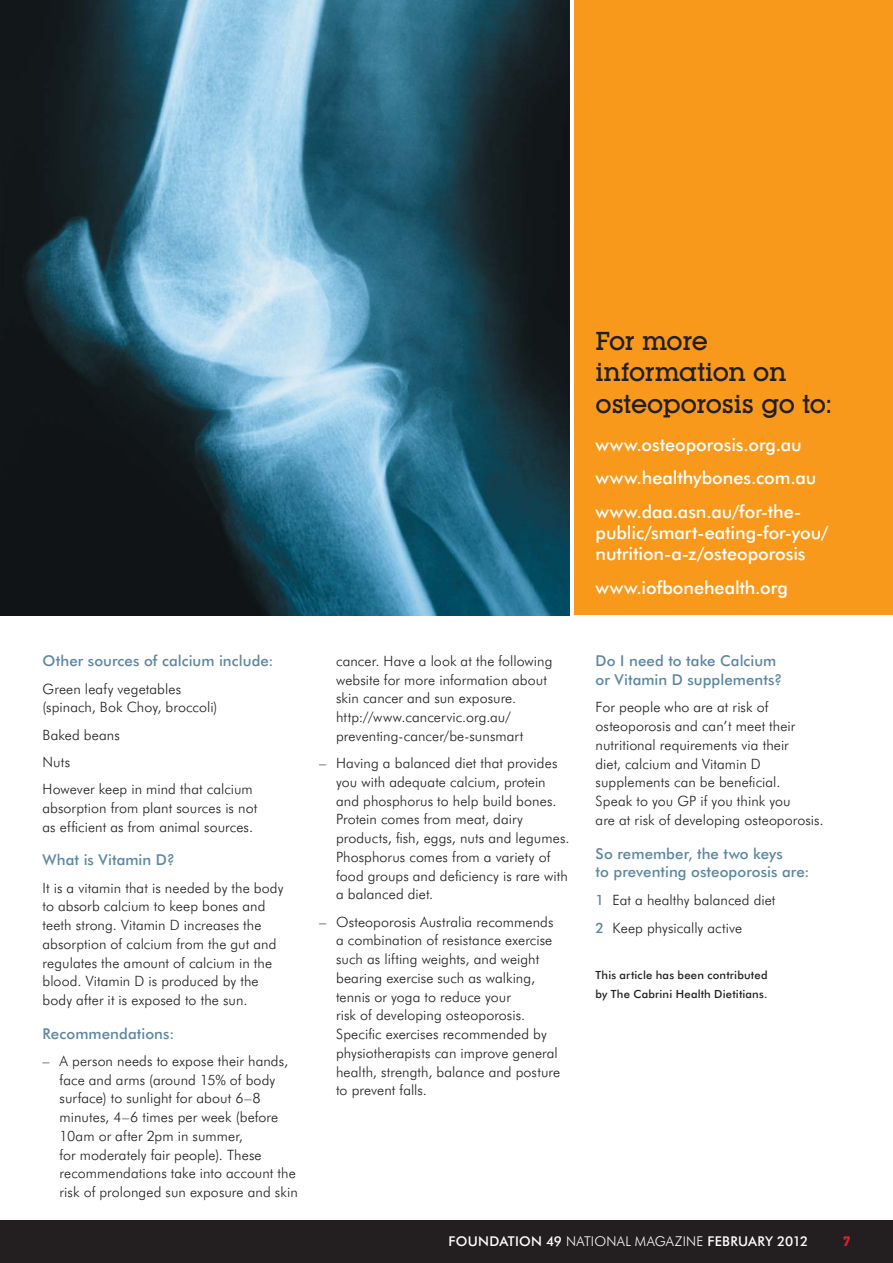
<style>
.page{position:relative;width:893px;height:1263px;background:#fff}
.page>*{position:absolute;margin:0;border:0;box-sizing:border-box;transform-origin:0 0}
.t1{font:500 25.5px/31.5px "Lubalin Graph IT Cby BT";letter-spacing:-.015em;color:#231f20}
.t2{font:500 18px/33.8px "Futura BT";letter-spacing:-.005em;color:#fff}
.t3{font:500 15px/18.8px "Futura BT";letter-spacing:.005em;color:#5d87a1}
.t4{font:300 14.25px/18.8px "Futura BT";letter-spacing:.005em;color:#231f20}
.t5{font:500 13.5px "Futura BT";letter-spacing:.015em;color:#fff}
.t6{font:700 13.5px "Lubalin Graph IT Cby BT";color:#d82231}
.t7{font:500 11.25px/18.8px "Futura BT";letter-spacing:.015em;color:#231f20}
.s1{font-weight:500;color:#5d87a1}
.s2{font-weight:300}
</style>
<div class="page">
<img style="left:0;top:0;width:570px;height:615px">
<div style="left:0;top:1220px;width:892px;height:43px;background:#231f20"></div>
<div style="left:574px;top:0;width:318px;height:615px;background:#f8991c"></div>
<h1 class="t1" style="left:595px;top:328px;width:238px">For more information on osteoporosis go to:</h1>
<p class="t2" style="left:595px;top:429px;width:222px">www.osteoporosis.org.au www.healthybones.com.au www.daa.asn.au/for-the-</p>
<p class="t2" style="left:595px;top:523px;width:234px;line-height:21px">public/smart-eating-for-you/ nutrition-a-z/osteoporosis</p>
<p class="t2" style="left:595px;top:572px;width:194px">www.iofbonehealth.org</p>
<p class="t3" style="left:43px;top:653px;width:232px">Other sources of calcium include:</p>
<p class="t4" style="left:43px;top:680px;width:176px">Green leafy vegetables (spinach, Bok Choy, broccoli)</p>
<p class="t4" style="left:43px;top:722px;width:212px;line-height:27.3px">Baked beans<br>Nuts<br>However keep in mind that calcium</p>
<p class="t4" style="left:43px;top:799px;width:216px">absorption from plant sources is not as efficient as from animal sources.</p>
<p class="t3" style="left:43px;top:852px;width:134px">What is Vitamin D?</p>
<p class="t4" style="left:43px;top:879px;width:242px">It is a vitamin that is needed by the body to absorb calcium to keep bones and teeth strong. Vitamin D increases the absorption of calcium from the gut and regulates the amount of calcium in the blood. Vitamin D is produced by the body after it is exposed to the sun.</p>
<p class="t3" style="left:43px;top:1025px;width:133px">Recommendations:</p>
<p class="t4" style="left:60px;top:1052px;width:240px;text-indent:-17px">– A person needs to expose their hands, face and arms (around 15% of body surface) to sunlight for about 6–8 minutes, 4–6 times per week (before 10am or after 2pm in summer,<br>for moderately fair people). These recommendations take into account the risk of prolonged sun exposure and skin</p>
<p class="t4" style="left:336px;top:652px;width:218px">cancer. Have a look at the following website for more information about skin cancer and sun exposure. http://www.cancervic.org.au/ preventing-cancer/be-sunsmart</p>
<p class="t4" style="left:336px;top:754px;width:235px;text-indent:-17px">– Having a balanced diet that provides you with adequate calcium, protein and phosphorus to help build bones.<br>Protein comes from meat, dairy products, fish, eggs, nuts and legumes.<br>Phosphorus comes from a variety of food groups and deficiency is rare with a balanced diet.</p>
<p class="t4" style="left:336px;top:913px;width:226px;text-indent:-17px">– Osteoporosis Australia recommends a combination of resistance exercise such as lifting weights, and weight bearing exercise such as walking, tennis or yoga to reduce your<br>risk of developing osteoporosis.<br>Specific exercises recommended by physiotherapists can improve general health, strength, balance and posture to prevent falls.</p>
<p class="t3" style="left:595px;top:653px;width:188px">Do I need to take Calcium or Vitamin D supplements?</p>
<p class="t4" style="left:595px;top:699px;width:229px">For people who are at risk of osteoporosis and can’t meet their nutritional requirements via their<br>diet, calcium and Vitamin D supplements can be beneficial.<br>Speak to you GP if you think you<br>are at risk of developing osteoporosis.</p>
<p class="t3" style="left:595px;top:845px;width:215px">So remember, the two keys<br>to preventing osteoporosis are:</p>
<p class="t4" style="left:595px;top:887px;width:181px;line-height:28px"><span class="s1">1</span> Eat a healthy balanced diet<br><span class="s1">2</span> Keep physically active</p>
<p class="t7" style="left:595px;top:966px;width:173px">This article has been contributed by The Cabrini Health Dietitians.</p>
<p class="t5" style="left:448px;top:1235px;width:361px">FOUNDATION 49 <span class="s2">NATIONAL MAGAZINE</span> FEBRUARY 2012</p>
<p class="t6" style="left:842px;top:1237px;width:10px">7</p>
</div>
